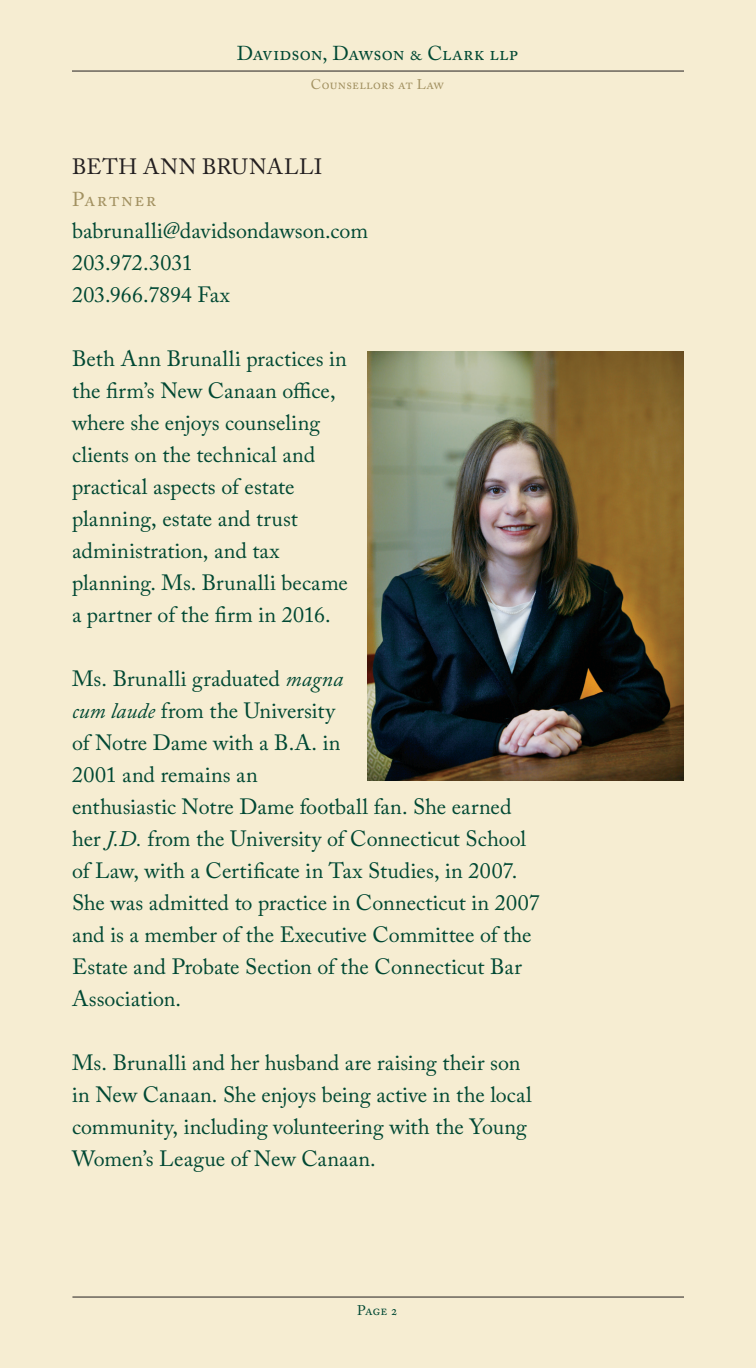
<style>
.page{position:relative;width:756px;height:1368px;background:#f6edd2}
.page>*{position:absolute;margin:0;border:0;box-sizing:border-box;transform-origin:0 0}
._11_on_16_green{font:22px/32px "Adobe Caslon Pro";letter-spacing:-.005em;color:#004833}
.name{font:22px "Adobe Caslon Pro";letter-spacing:.03em;color:#231f20}
.t1{font:20px "Adobe Caslon Pro";letter-spacing:.005em;color:#004833}
._11_on_16_green-2{font:20px "Adobe Caslon Pro";letter-spacing:.075em;color:#a29161}
.t2{font:14px "Adobe Caslon Pro";letter-spacing:.02em;color:#a29161}
.t3{font:14px "Adobe Caslon Pro";color:#004833}
.s1{font-style:italic}
</style>
<div class="page">
<hr style="left:72px;top:71px;width:612px;height:1px;background:#231f20">
<hr style="left:72px;top:1297px;width:612px;height:1px;background:#231f20">
<img style="left:368px;top:351px;width:316px;height:430px">
<p class="t1" style="left:237px;top:42px;width:283px">Davidson, Dawson &amp; Clark llp</p>
<p class="t2" style="left:311px;top:76px;width:135px">Counsellors at Law</p>
<p class="name" style="left:72px;top:153px;width:252px">BETH ANN BRUNALLI</p>
<p class="_11_on_16_green-2" style="left:72px;top:187px;width:86px">Partner</p>
<p class="_11_on_16_green" style="left:72px;top:214px;width:298px">babrunalli@davidsondawson.com</p>
<p class="_11_on_16_green" style="left:72px;top:246px;width:122px">203.972.3031</p>
<p class="_11_on_16_green" style="left:72px;top:278px;width:159px">203.966.7894 Fax</p>
<p class="_11_on_16_green" style="left:72px;top:342px;width:278px">Beth Ann Brunalli practices in the firm’s New Canaan office, where she enjoys counseling clients on the technical and practical aspects of estate planning, estate and trust administration, and tax planning. Ms. Brunalli became a partner of the firm in 2016.</p>
<p class="_11_on_16_green" style="left:72px;top:662px;width:469px">Ms. Brunalli graduated <span class="s1">magna<br>cum laude</span> from the University<br>of Notre Dame with a B.A. in<br>2001 and remains an<br>enthusiastic Notre Dame football fan. She earned her <span class="s1">J.D.</span> from the University of Connecticut School of Law, with a Certificate in Tax Studies, in 2007.<br>She was admitted to practice in Connecticut in 2007 and is a member of the Executive Committee of the Estate and Probate Section of the Connecticut Bar Association.</p>
<p class="_11_on_16_green" style="left:72px;top:1046px;width:461px">Ms. Brunalli and her husband are raising their son in New Canaan. She enjoys being active in the local community, including volunteering with the Young Women’s League of New Canaan.</p>
<p class="t3" style="left:357px;top:1302px;width:42px">Page 2</p>
</div>
